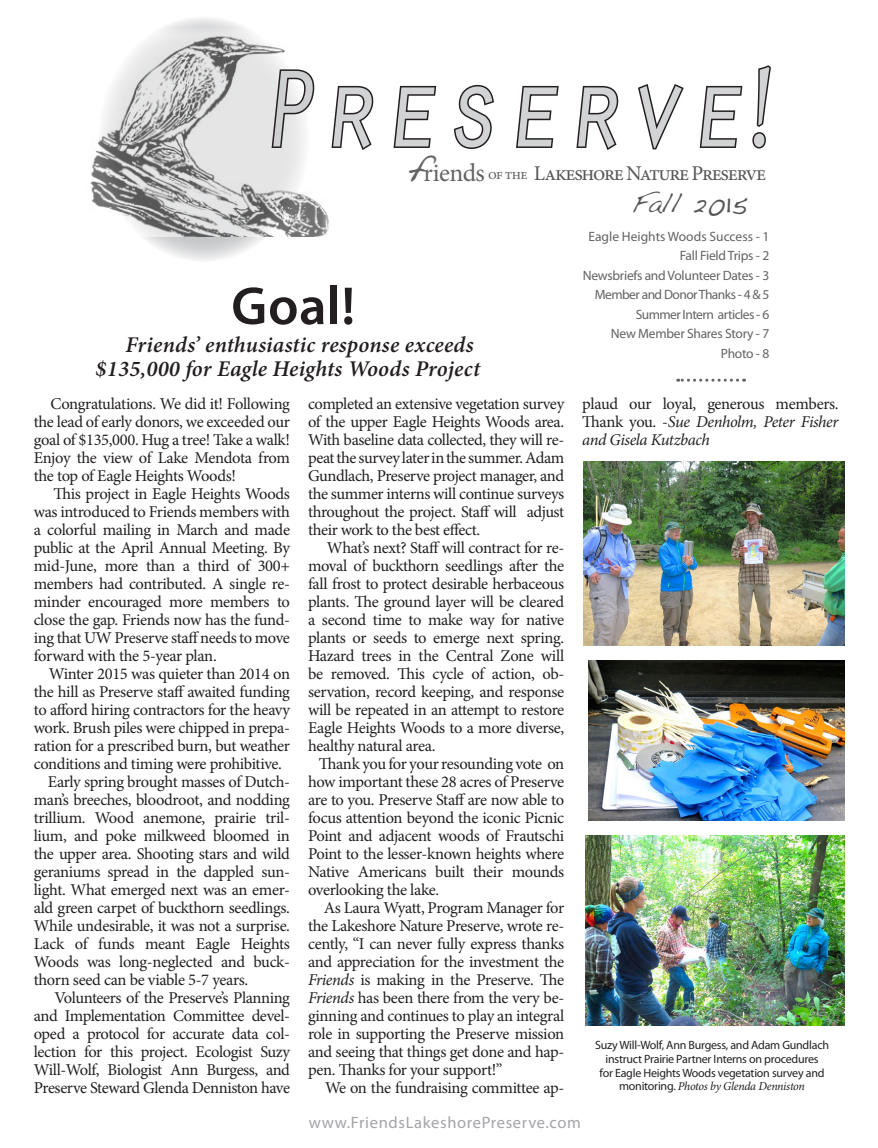
<style>
.page{position:relative;width:878px;height:1148px;background:#fff}
.page>*{position:absolute;margin:0;border:0;box-sizing:border-box;transform-origin:0 0}
.t1{font:italic 113.25px "Orator Std";color:#d2d3d5;scale:.9 1}
.t2{font:600 54px "Myriad Pro";color:#231f20}
.t3{font:27px "Handwriting Dakota";letter-spacing:.01em;color:#545557}
.t4{font:25.5px "Minion Pro";color:#636366}
.t5{font:italic 600 22.5px "Minion Pro";letter-spacing:.01em;color:#231f20}
.t6{font:21px "Minion Pro";letter-spacing:-.06em;color:#57585a}
.t7{font:16.5px/18px "Minion Pro";letter-spacing:-.025em;color:#231f20;text-align:justify}
.t8{font:16.5px "Myriad Pro";letter-spacing:.04em;color:#a3a4a8}
.t9{font:13.5px "Myriad Pro";letter-spacing:-.02em;color:#636366}
.t10{font:13.5px "Myriad Pro";letter-spacing:-.04em;color:#636366}
.t11{font:13.5px "Myriad Pro";color:#636366}
.t12{font:12px/13.5px "Myriad Pro";letter-spacing:-.02em;color:#231f20;text-align:center}
.s1{color:#cecfd1}
.s2{font-family:"Palatino"}
.s3{font-family:"Handwriting Dakota";font-size:37.5px}
.s4{font-size:15px}
.s5{font-style:italic}
.s6{font-size:30px}
.s7{font-family:"Minion Pro";font-style:italic}
</style>
<div class="page">
<svg style="left:98px;top:16px;width:212px;height:246px"></svg>
<img style="left:90px;top:27px;width:239px;height:210px">
<svg style="left:270px;top:68px;width:44px;height:81px"></svg>
<svg style="left:331px;top:85px;width:43px;height:65px"></svg>
<svg style="left:393px;top:85px;width:44px;height:63px"></svg>
<svg style="left:454px;top:84px;width:40px;height:65px"></svg>
<svg style="left:516px;top:85px;width:43px;height:63px"></svg>
<svg style="left:576px;top:85px;width:43px;height:65px"></svg>
<svg style="left:638px;top:84px;width:46px;height:66px"></svg>
<svg style="left:699px;top:85px;width:44px;height:63px"></svg>
<svg style="left:752px;top:65px;width:19px;height:84px"></svg>
<svg style="left:677px;top:379px;width:60px;height:3px"></svg>
<img style="left:584px;top:461px;width:260px;height:184px">
<img style="left:585px;top:835px;width:259px;height:190px">
<img style="left:588px;top:660px;width:256px;height:160px">
<p class="t1" style="left:257px;top:28px;width:601px"><span class="s1">P</span>reserve<span class="s2">!</span></p>
<p class="t4" style="left:408px;top:155px;width:121px"><span class="s3">f</span>riends <span class="s4">of the</span></p>
<p class="t6" style="left:534px;top:159px;width:234px">Lakeshore Nature Preserve</p>
<p class="t2" style="left:231px;top:272px;width:125px">Goal!</p>
<p class="t5" style="left:126px;top:329px;width:349px">Friends’ enthusiastic response exceeds</p>
<p class="t5" style="left:96px;top:353px;width:386px">$135,000 for Eagle Heights Woods Project</p>
<p class="t7" style="left:34px;top:394px;width:258px;text-indent:17px">Congratulations. We did it! Following the lead of early donors, we exceeded our goal of $135,000. Hug a tree! Take a walk!<br>Enjoy the view of Lake Mendota from the top of Eagle Heights Woods!</p>
<p class="t7" style="left:34px;top:484px;width:258px;text-indent:20px">This project in Eagle Heights Woods was introduced to Friends members with a colorful mailing in March and made public at the April Annual Meeting. By mid-June, more than a third of 300+ members had contributed. A single re&shy;minder encouraged more members to close the gap. Friends now has the fund&shy;ing that UW Preserve staff needs to move forward with the 5-year plan.</p>
<p class="t7" style="left:34px;top:664px;width:258px;text-indent:15px">Winter 2015 was quieter than 2014 on the hill as Preserve staff awaited funding to afford hiring contractors for the heavy work. Brush piles were chipped in prepa&shy;ration for a prescribed burn, but weather conditions and timing were prohibitive.</p>
<p class="t7" style="left:34px;top:772px;width:258px;text-indent:14px">Early spring brought masses of Dutch&shy;man’s breeches, bloodroot, and nodding trillium. Wood anemone, prairie tril&shy;lium, and poke milkweed bloomed in the upper area. Shooting stars and wild geraniums spread in the dappled sun&shy;light. What emerged next was an emer&shy;ald green carpet of buckthorn seedlings.<br>While undesirable, it was not a surprise.<br>Lack of funds meant Eagle Heights Woods was long-neglected and buck&shy;thorn seed can be viable 5-7 years.</p>
<p class="t7" style="left:34px;top:988px;width:258px;text-indent:21px">Volunteers of the Preserve’s Planning and Implementation Committee devel&shy;oped a protocol for accurate data col&shy;lection for this project. Ecologist Suzy Will-Wolf, Biologist Ann Burgess, and Preserve Steward Glenda Denniston have</p>
<p class="t7" style="left:308px;top:394px;width:258px">completed an extensive vegetation survey of the upper Eagle Heights Woods area.<br>With baseline data collected, they will re&shy;peat the survey later in the summer. Adam Gundlach, Preserve project manager, and the summer interns will continue surveys throughout the project. Staff will adjust their work to the best effect.</p>
<p class="t7" style="left:308px;top:538px;width:258px;text-indent:19px">What’s next? Staff will contract for re&shy;moval of buckthorn seedlings after the fall frost to protect desirable herbaceous plants. The ground layer will be cleared a second time to make way for native plants or seeds to emerge next spring.<br>Hazard trees in the Central Zone will be removed. This cycle of action, ob&shy;servation, record keeping, and response will be repeated in an attempt to restore Eagle Heights Woods to a more diverse, healthy natural area.</p>
<p class="t7" style="left:308px;top:754px;width:258px;text-indent:11px">Thank you for your resounding vote on how important these 28 acres of Preserve are to you. Preserve Staff are now able to focus attention beyond the iconic Picnic Point and adjacent woods of Frautschi Point to the lesser-known heights where Native Americans built their mounds overlooking the lake.</p>
<p class="t7" style="left:308px;top:898px;width:258px;text-indent:16px">As Laura Wyatt, Program Manager for the Lakeshore Nature Preserve, wrote re&shy;cently, “I can never fully express thanks and appreciation for the investment the <span class="s5">Friends</span> is making in the Preserve. The <span class="s5">Friends</span> has been there from the very be&shy;ginning and continues to play an integral role in supporting the Preserve mission and seeing that things get done and hap&shy;pen. Thanks for your support!”</p>
<p class="t7" style="left:325px;top:1078px;width:241px">We on the fundraising committee ap-</p>
<p class="t3" style="left:631px;top:187px;width:118px">Fall 20<span class="s6">15</span></p>
<p class="t11" style="left:588px;top:228px;width:182px">Eagle Heights Woods Success - 1</p>
<p class="t9" style="left:680px;top:247px;width:91px">Fall Field Trips - 2</p>
<p class="t9" style="left:582px;top:267px;width:188px">Newsbriefs and Volunteer Dates - 3</p>
<p class="t10" style="left:594px;top:286px;width:176px">Member and Donor Thanks - 4 &amp; 5</p>
<p class="t10" style="left:635px;top:306px;width:135px">Summer Intern articles - 6</p>
<p class="t9" style="left:611px;top:325px;width:160px">New Member Shares Story - 7</p>
<p class="t9" style="left:720px;top:345px;width:50px">Photo - 8</p>
<p class="t7" style="left:582px;top:394px;width:258px">plaud our loyal, generous members.<br>Thank you. -<span class="s5">Sue Denholm, Peter Fisher and Gisela Kutzbach</span></p>
<p class="t12" style="left:595px;top:1038px;width:235px">Suzy Will-Wolf, Ann Burgess, and Adam Gundlach instruct Prairie Partner Interns on procedures<br>for Eagle Heights Woods vegetation survey and monitoring. <span class="s7">Photos by Glenda Denniston</span></p>
<p class="t8" style="left:308px;top:1112px;width:274px">www.FriendsLakeshorePreserve.com</p>
</div>
